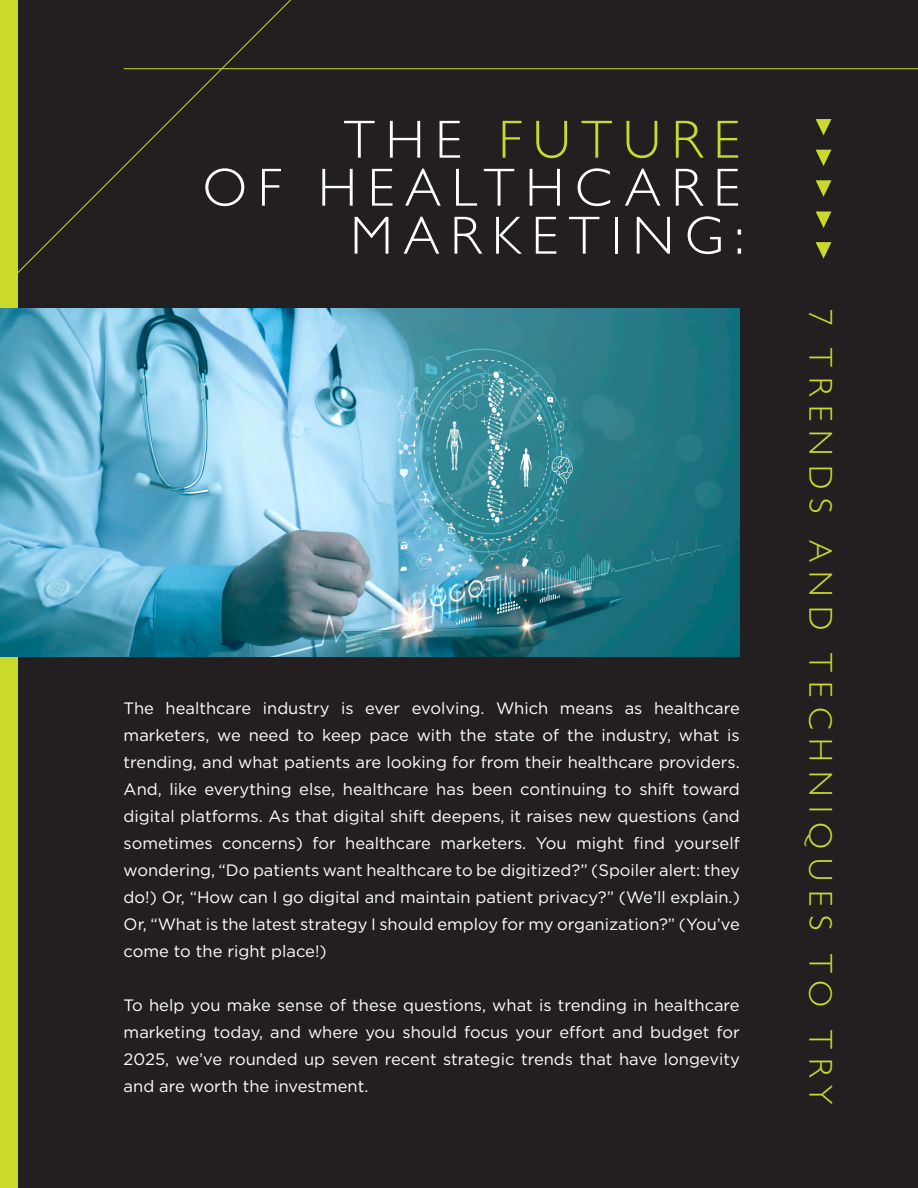
<style>
.page{position:relative;width:918px;height:1188px;background:#231f20}
.page>*{position:absolute;margin:0;border:0;box-sizing:border-box;transform-origin:0 0}
.t1{font:300 54px/48px "Gill Sans";letter-spacing:.2em;color:#fff;text-align:right}
.t2{font:300 33px "Gill Sans";letter-spacing:.28em;color:#c9da2b}
.t3{font:16.5px/27px "Gotham";color:#fff;text-align:justify}
.s1{color:#c9da2b}
</style>
<div class="page">
<div style="left:0;top:0;width:17px;height:1188px;background:#c9da2b"></div>
<img style="left:0;top:309px;width:740px;height:348px">
<svg style="left:816px;top:180px;width:15px;height:17px"></svg>
<svg style="left:816px;top:150px;width:15px;height:16px"></svg>
<svg style="left:816px;top:119px;width:15px;height:16px"></svg>
<svg style="left:816px;top:242px;width:15px;height:17px"></svg>
<svg style="left:816px;top:212px;width:15px;height:16px"></svg>
<svg style="left:17px;top:0;width:329px;height:301px"></svg>
<hr style="left:124px;top:68px;width:794px;height:1px;background:#c9da2b">
<h1 class="t1" style="left:203px;top:113px;width:543px">THE <span class="s1">FUTURE<br></span>OF HEALTHCARE<br>MARKETING:</h1>
<p class="t3" style="left:124px;top:694px;width:618px">The healthcare industry is ever evolving. Which means as healthcare marketers, we need to keep pace with the state of the industry, what is trending, and what patients are looking for from their healthcare providers.<br>And, like everything else, healthcare has been continuing to shift toward digital platforms. As that digital shift deepens, it raises new questions (and sometimes concerns) for healthcare marketers. You might find yourself wondering, “Do patients want healthcare to be digitized?” (Spoiler alert: they do!) Or, “How can I go digital and maintain patient privacy?” (We’ll explain.)<br>Or, “What is the latest strategy I should employ for my organization?” (You’ve come to the right place!)</p>
<p class="t3" style="left:124px;top:991px;width:618px">To help you make sense of these questions, what is trending in healthcare marketing today, and where you should focus your effort and budget for 2025, we’ve rounded up seven recent strategic trends that have longevity and are worth the investment.</p>
<h2 class="t2" style="left:846px;top:309px;width:797px;rotate:90deg">7 TRENDS AND TECHNIQUES TO TRY</h2>
</div>
